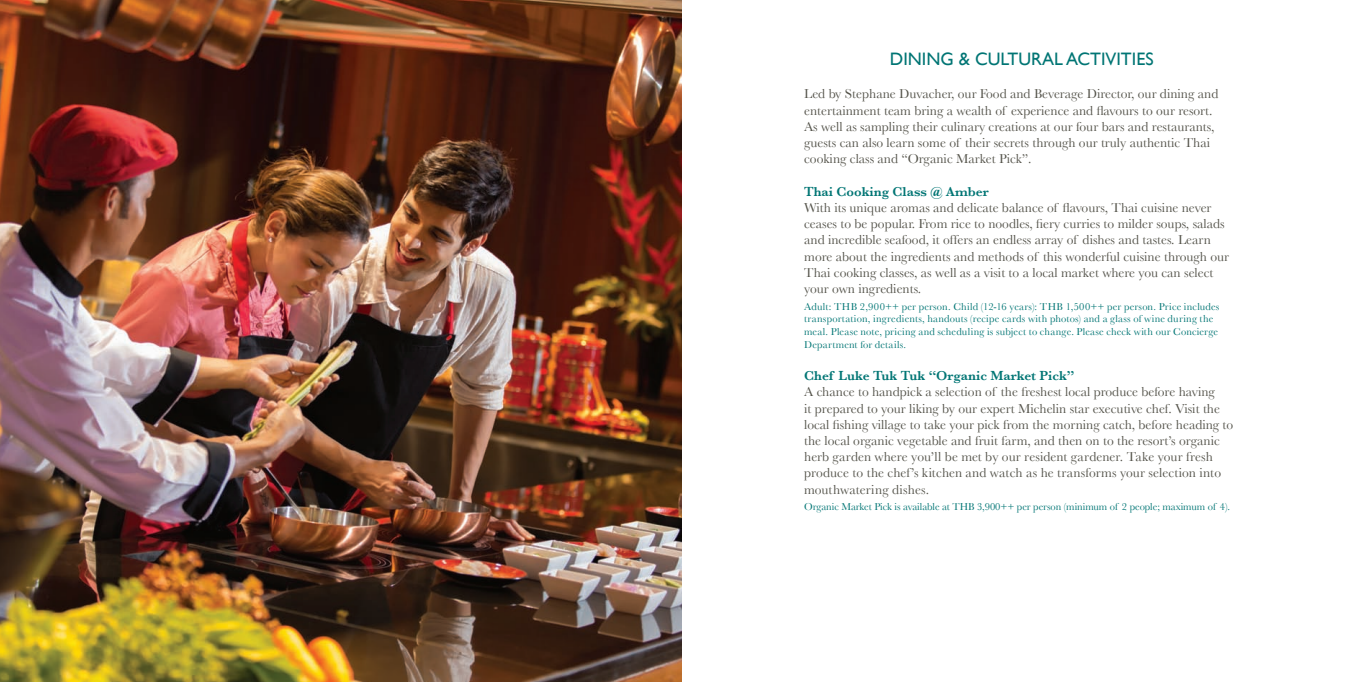
<style>
.page{position:relative;width:1362px;height:682px;background:#fff}
.page>*{position:absolute;margin:0;border:0;box-sizing:border-box;transform-origin:0 0}
.t1{font:18px "Gill Sans";color:#007574}
.t2{font:13.5px/16.2px "Baskerville";color:#535249}
.t3{font:600 13.5px "Baskerville";color:#007574}
.t4{font:10.5px/12.6px "Baskerville";letter-spacing:.02em;color:#007574}
.t5{font:10.5px "Baskerville";letter-spacing:-.005em;color:#007574}
</style>
<div class="page">
<img style="left:0;top:0;width:681px;height:682px">
<h1 class="t1" style="left:889px;top:48px;width:265px">DINING &amp; CULTURAL ACTIVITIES</h1>
<p class="t2" style="left:804px;top:86px;width:416px">Led by Stephane Duvacher, our Food and Beverage Director, our dining and entertainment team bring a wealth of experience and flavours to our resort.<br>As well as sampling their culinary creations at our four bars and restaurants, guests can also learn some of their secrets through our truly authentic Thai cooking class and “Organic Market Pick”.</p>
<p class="t3" style="left:804px;top:183px;width:186px">Thai Cooking Class @ Amber</p>
<p class="t2" style="left:804px;top:199px;width:426px">With its unique aromas and delicate balance of flavours, Thai cuisine never ceases to be popular. From rice to noodles, fiery curries to milder soups, salads and incredible seafood, it offers an endless array of dishes and tastes. Learn more about the ingredients and methods of this wonderful cuisine through our Thai cooking classes, as well as a visit to a local market where you can select your own ingredients.</p>
<p class="t4" style="left:804px;top:300px;width:417px">Adult: THB 2,900++ per person. Child (12-16 years): THB 1,500++ per person. Price includes transportation, ingredients, handouts (recipe cards with photos) and a glass of wine during the meal. Please note, pricing and scheduling is subject to change. Please check with our Concierge Department for details.</p>
<p class="t3" style="left:804px;top:368px;width:272px">Chef Luke Tuk Tuk “Organic Market Pick”</p>
<p class="t2" style="left:804px;top:383px;width:430px">A chance to handpick a selection of the freshest local produce before having<br>it prepared to your liking by our expert Michelin star executive chef. Visit the local fishing village to take your pick from the morning catch, before heading to the local organic vegetable and fruit farm, and then on to the resort’s organic herb garden where you’ll be met by our resident gardener. Take your fresh produce to the chef’s kitchen and watch as he transforms your selection into mouthwatering dishes.</p>
<p class="t5" style="left:804px;top:501px;width:427px">Organic Market Pick is available at THB 3,900++ per person (minimum of 2 people; maximum of 4).</p>
</div>
